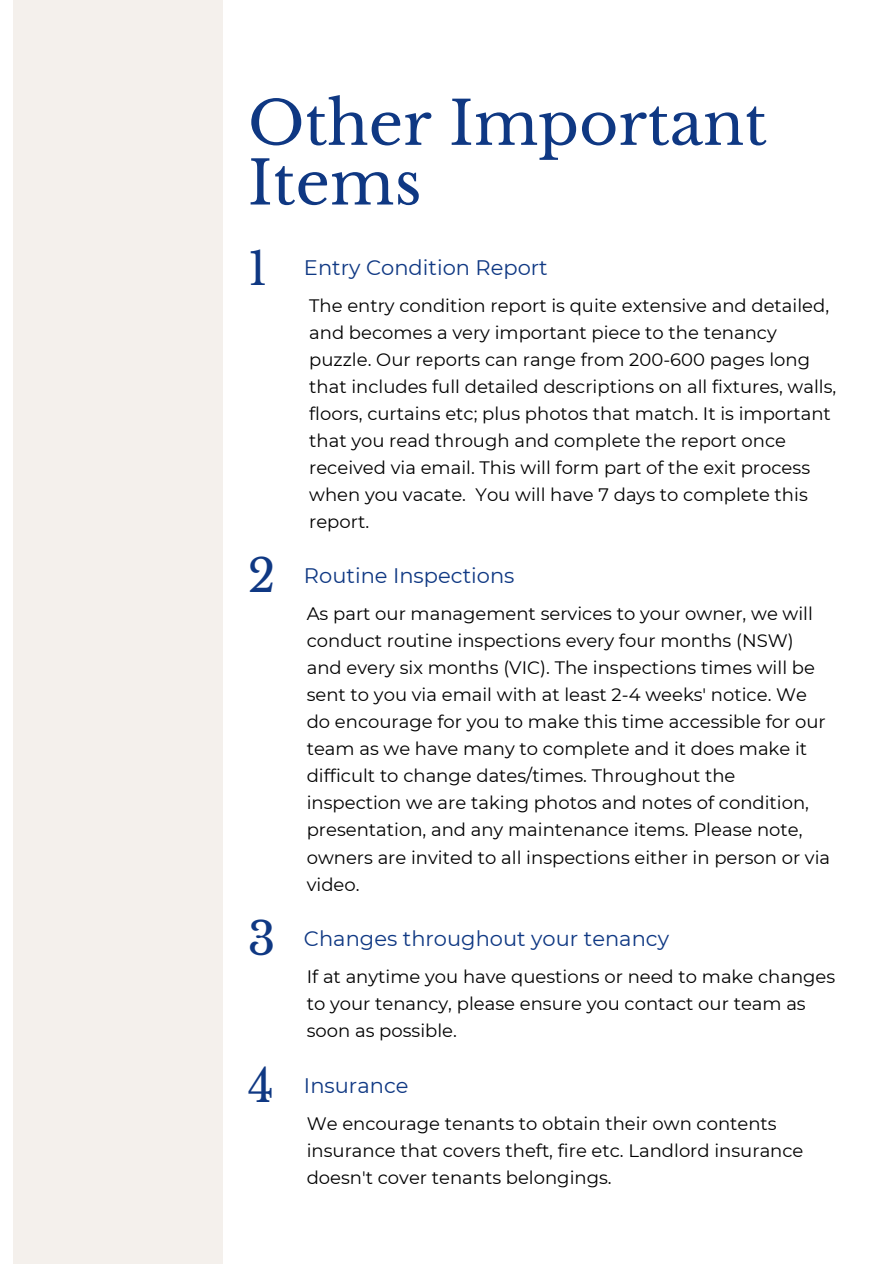
<style>
.page{position:relative;width:894px;height:1264px;background:#fff}
.page>*{position:absolute;margin:0;border:0;box-sizing:border-box;transform-origin:0 0}
.t1{font:60px/59.7px "Libre Baskerville";color:#0f3883}
.t2{font:45px "Libre Baskerville";color:#0f3883}
.t3{font:21px "Montserrat";color:#0f3883}
.t4{font:18px/27px "Montserrat";color:#000001}
</style>
<div class="page">
<div style="left:13px;top:0;width:210px;height:1263px;background:#f4f0ec"></div>
<p class="t1" style="left:248px;top:94px;width:520px">Other Important<br>Items</p>
<p class="t2" style="left:248px;top:241px;width:22px">1</p>
<p class="t2" style="left:248px;top:549px;width:29px">2</p>
<p class="t2" style="left:248px;top:911px;width:29px">3</p>
<p class="t3" style="left:304px;top:254px;width:245px">Entry Condition Report</p>
<p class="t4" style="left:309px;top:291px;width:528px">The entry condition report is quite extensive and detailed, and becomes a very important piece to the tenancy puzzle. Our reports can range from 200-600 pages long that includes full detailed descriptions on all fixtures, walls, floors, curtains etc; plus photos that match. It is important that you read through and complete the report once received via email. This will form part of the exit process when you vacate. You will have 7 days to complete this report.</p>
<p class="t3" style="left:304px;top:563px;width:212px">Routine Inspections</p>
<p class="t4" style="left:306px;top:600px;width:525px">As part our management services to your owner, we will conduct routine inspections every four months (NSW) and every six months (VIC). The inspections times will be sent to you via email with at least 2-4 weeks' notice. We do encourage for you to make this time accessible for our team as we have many to complete and it does make it difficult to change dates/times. Throughout the inspection we are taking photos and notes of condition, presentation, and any maintenance items. Please note, owners are invited to all inspections either in person or via video.</p>
<p class="t3" style="left:304px;top:926px;width:366px">Changes throughout your tenancy</p>
<p class="t4" style="left:306px;top:963px;width:530px">If at anytime you have questions or need to make changes to your tenancy, please ensure you contact our team as soon as possible.</p>
<p class="t2" style="left:248px;top:1058px;width:28px">4</p>
<p class="t3" style="left:304px;top:1072px;width:106px">Insurance</p>
<p class="t4" style="left:306px;top:1110px;width:498px">We encourage tenants to obtain their own contents insurance that covers theft, fire etc. Landlord insurance doesn't cover tenants belongings.</p>
</div>
